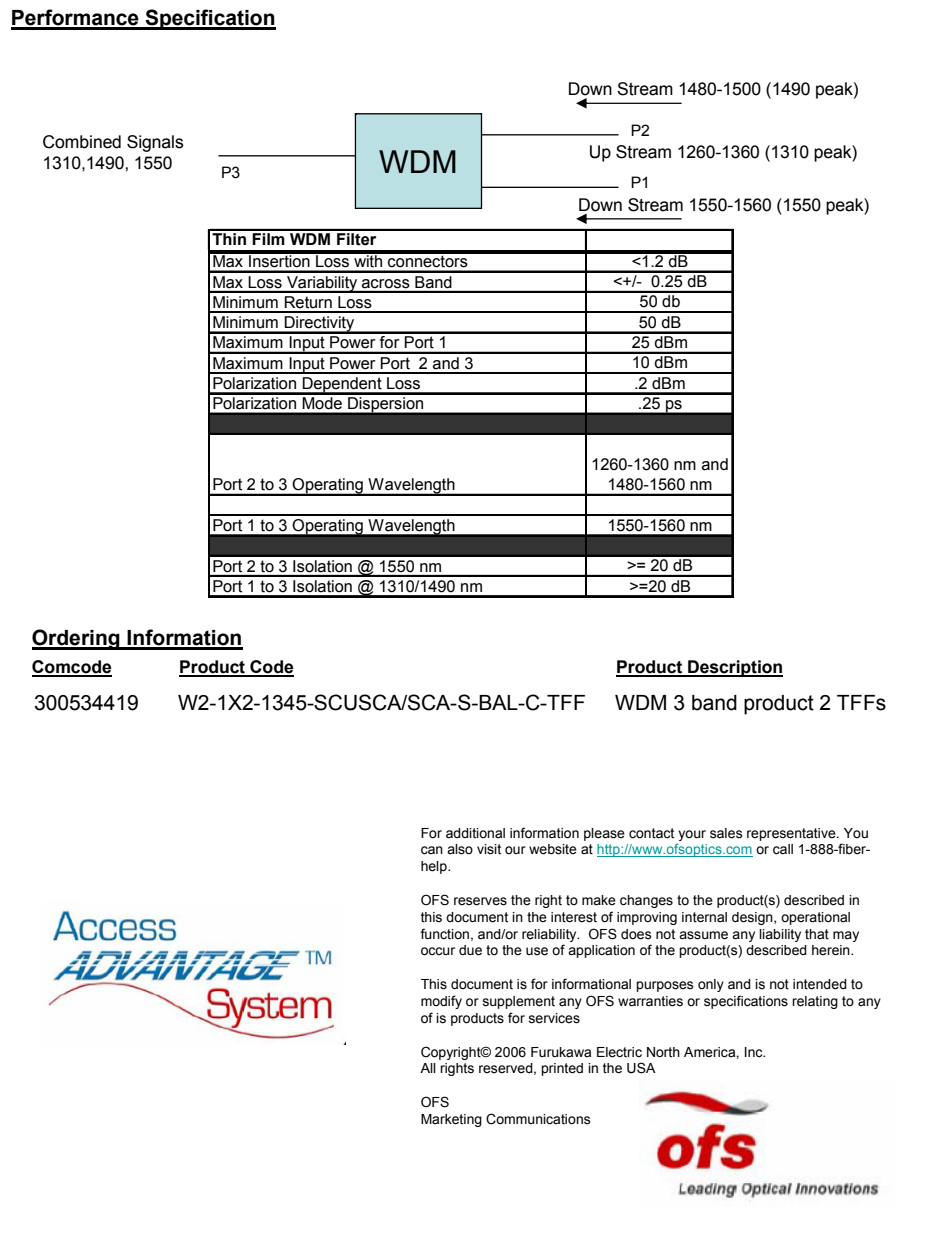
<style>
.page{position:relative;width:942px;height:1257px;background:#fff}
.page>*{position:absolute;margin:0;border:0;box-sizing:border-box;transform-origin:0 0}
.t1{font:31.5px "Arial";color:#000}
.t2{font:21px "Arial";color:#000}
.t3{font:700 21px "Arial";color:#000}
.t4{font:17.5px/21px "Arial";letter-spacing:-.005em;color:#000}
.t5{font:700 17.5px "Arial";color:#000}
.t6{font:16.28px/20.3px "Arial";letter-spacing:-.005em;color:#000;text-align:center}
.t7{font:700 16.28px "Arial";color:#000}
.t8{font:15.75px "Arial";color:#000}
.t9{font:14px/16.8px "Arial";letter-spacing:.005em;color:#000}
.s1{color:#009a9a}
</style>
<div class="page">
<hr style="left:11px;top:27px;width:265px;height:2px;background:#000">
<svg style="left:354px;top:113px;width:129px;height:96px;background:#b5d8db"></svg>
<svg style="left:576px;top:98px;width:105px;height:10px"></svg>
<svg style="left:576px;top:214px;width:105px;height:10px"></svg>
<hr style="left:481px;top:134px;width:137px;height:1px;background:#010101">
<hr style="left:481px;top:187px;width:137px;height:1px;background:#010101">
<hr style="left:219px;top:155px;width:136px;height:1px;background:#010101">
<div style="left:209px;top:414px;width:524px;height:20px;background:#333"></div>
<div style="left:209px;top:535px;width:524px;height:21px;background:#333"></div>
<hr style="left:208px;top:229px;width:2px;height:21px;background:#000">
<svg style="left:585px;top:231px;width:2px;height:19px"></svg>
<svg style="left:731px;top:231px;width:2px;height:19px"></svg>
<hr style="left:208px;top:253px;width:2px;height:344px;background:#000">
<hr style="left:585px;top:253px;width:2px;height:344px;background:#000">
<hr style="left:731px;top:253px;width:1px;height:344px;background:#000">
<hr style="left:732px;top:253px;width:1px;height:344px;background:#000">
<hr style="left:210px;top:229px;width:523px;height:2px;background:#000">
<hr style="left:208px;top:250px;width:525px;height:3px;background:#000">
<hr style="left:210px;top:271px;width:523px;height:2px;background:#000">
<hr style="left:210px;top:291px;width:523px;height:2px;background:#000">
<hr style="left:210px;top:311px;width:523px;height:1px;background:#000">
<hr style="left:210px;top:312px;width:523px;height:1px;background:#000">
<hr style="left:210px;top:332px;width:523px;height:1px;background:#000">
<hr style="left:210px;top:352px;width:523px;height:2px;background:#000">
<hr style="left:210px;top:372px;width:523px;height:2px;background:#000">
<hr style="left:210px;top:392px;width:523px;height:1px;background:#000">
<hr style="left:210px;top:393px;width:523px;height:1px;background:#000">
<hr style="left:210px;top:413px;width:523px;height:2px;background:#000">
<hr style="left:210px;top:433px;width:523px;height:2px;background:#000">
<hr style="left:210px;top:494px;width:523px;height:2px;background:#000">
<hr style="left:210px;top:514px;width:523px;height:2px;background:#000">
<hr style="left:210px;top:534px;width:523px;height:1px;background:#000">
<hr style="left:210px;top:535px;width:523px;height:1px;background:#000">
<hr style="left:210px;top:555px;width:523px;height:2px;background:#000">
<hr style="left:210px;top:575px;width:523px;height:2px;background:#000">
<hr style="left:210px;top:595px;width:523px;height:2px;background:#000">
<hr style="left:32px;top:647px;width:210px;height:2px;background:#000">
<hr style="left:32px;top:674px;width:80px;height:2px;background:#000">
<hr style="left:179px;top:674px;width:115px;height:2px;background:#000">
<hr style="left:616px;top:674px;width:167px;height:2px;background:#000">
<hr style="left:597px;top:855px;width:155px;height:1px;background:#009a9a">
<img style="left:48px;top:908px;width:297px;height:136px">
<img style="left:639px;top:1083px;width:241px;height:119px">
<h2 class="t3" style="left:11px;top:4px;width:266px">Performance Specification</h2>
<p class="t4" style="left:42px;top:131px;width:143px">Combined Signals<br>1310,1490, 1550</p>
<p class="t8" style="left:221px;top:162px;width:21px">P3</p>
<h1 class="t1" style="left:379px;top:141px;width:80px">WDM</h1>
<p class="t4" style="left:567px;top:79px;width:292px">Down Stream 1480-1500 (1490 peak)</p>
<p class="t8" style="left:630px;top:120px;width:21px">P2</p>
<p class="t4" style="left:588px;top:142px;width:270px">Up Stream 1260-1360 (1310 peak)</p>
<p class="t8" style="left:630px;top:172px;width:21px">P1</p>
<p class="t4" style="left:578px;top:194px;width:292px">Down Stream 1550-1560 (1550 peak)</p>
<p class="t7" style="left:212px;top:229px;width:165px">Thin Film WDM Filter</p>
<p class="t6" style="left:212px;top:251px;width:257px">Max Insertion Loss with connectors</p>
<p class="t6" style="left:631px;top:251px;width:58px">&lt;1.2 dB</p>
<p class="t6" style="left:212px;top:272px;width:242px">Max Loss Variability across Band</p>
<p class="t6" style="left:613px;top:271px;width:96px">&lt;+/- 0.25 dB</p>
<p class="t6" style="left:212px;top:292px;width:161px">Minimum Return Loss</p>
<p class="t6" style="left:639px;top:292px;width:42px">50 db</p>
<p class="t6" style="left:212px;top:312px;width:143px">Minimum Directivity</p>
<p class="t6" style="left:639px;top:312px;width:44px">50 dB</p>
<p class="t6" style="left:212px;top:333px;width:236px">Maximum Input Power for Port 1</p>
<p class="t6" style="left:631px;top:332px;width:58px">25 dBm</p>
<p class="t6" style="left:212px;top:353px;width:263px">Maximum Input Power Port 2 and 3</p>
<p class="t6" style="left:631px;top:352px;width:58px">10 dBm</p>
<p class="t6" style="left:212px;top:373px;width:210px">Polarization Dependent Loss</p>
<p class="t6" style="left:634px;top:373px;width:53px">.2 dBm</p>
<p class="t6" style="left:212px;top:393px;width:213px">Polarization Mode Dispersion</p>
<p class="t6" style="left:637px;top:393px;width:46px">.25 ps</p>
<p class="t6" style="left:212px;top:475px;width:245px">Port 2 to 3 Operating Wavelength</p>
<p class="t6" style="left:591px;top:454px;width:139px">1260-1360 nm and<br>1480-1560 nm</p>
<p class="t6" style="left:212px;top:515px;width:245px">Port 1 to 3 Operating Wavelength</p>
<p class="t6" style="left:607px;top:515px;width:107px">1550-1560 nm</p>
<p class="t6" style="left:212px;top:556px;width:231px">Port 2 to 3 Isolation @ 1550 nm</p>
<p class="t6" style="left:627px;top:555px;width:68px">&gt;= 20 dB</p>
<p class="t6" style="left:212px;top:576px;width:272px">Port 1 to 3 Isolation @ 1310/1490 nm</p>
<p class="t6" style="left:629px;top:576px;width:63px">&gt;=20 dB</p>
<h2 class="t3" style="left:32px;top:623px;width:212px">Ordering Information</h2>
<p class="t5" style="left:32px;top:655px;width:81px">Comcode</p>
<p class="t5" style="left:179px;top:655px;width:116px">Product Code</p>
<p class="t5" style="left:616px;top:655px;width:168px">Product Description</p>
<h2 class="t2" style="left:34px;top:689px;width:106px">300534419</h2>
<h2 class="t2" style="left:178px;top:689px;width:409px">W2-1X2-1345-SCUSCA/SCA-S-BAL-C-TFF</h2>
<h2 class="t2" style="left:615px;top:689px;width:273px">WDM 3 band product 2 TFFs</h2>
<p class="t9" style="left:420px;top:824px;width:451px">For additional information please contact your sales representative. You can also visit our website at <span class="s1">http://www.ofsoptics.com</span> or call 1-888-fiber&shy;help.</p>
<p class="t9" style="left:420px;top:891px;width:441px">OFS reserves the right to make changes to the product(s) described in this document in the interest of improving internal design, operational function, and/or reliability. OFS does not assume any liability that may occur due to the use of application of the product(s) described herein.</p>
<p class="t9" style="left:420px;top:976px;width:461px">This document is for informational purposes only and is not intended to modify or supplement any OFS warranties or specifications relating to any of is products for services</p>
<p class="t9" style="left:420px;top:1043px;width:347px">Copyright© 2006 Furukawa Electric North America, Inc.<br>All rights reserved, printed in the USA</p>
<p class="t9" style="left:420px;top:1094px;width:172px">OFS<br>Marketing Communications</p>
</div>
